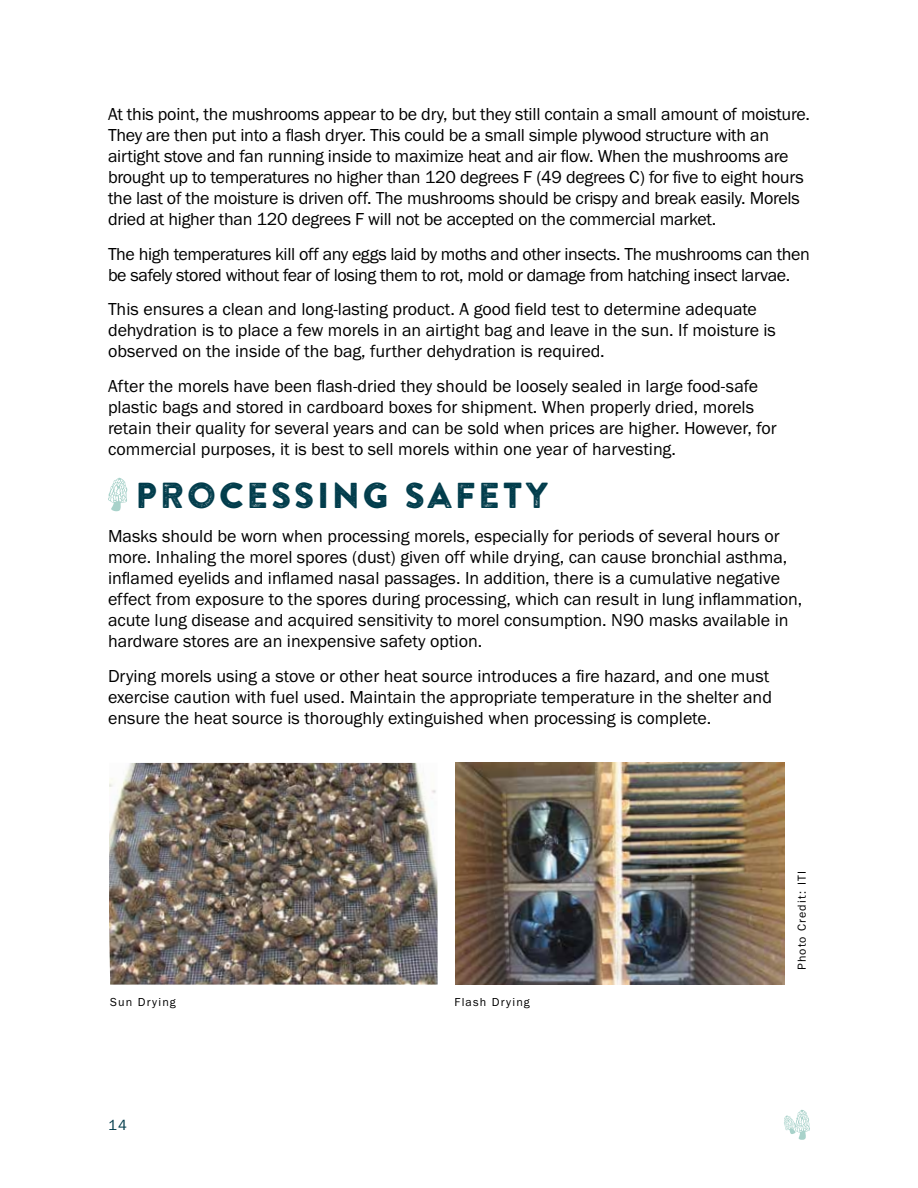
<style>
.page{position:relative;width:918px;height:1188px;background:#fff}
.page>*{position:absolute;margin:0;border:0;box-sizing:border-box;transform-origin:0 0}
.t1{font:36px "Brandon Printed One";letter-spacing:.05em;color:#003c4b}
.t2{font:18px/21px "Franklin Gothic URW Boo";letter-spacing:-.005em;color:#000}
.t3{font:15px "Franklin Gothic URW Boo";color:#003c4b}
.t4{font:12px "Franklin Gothic URW Boo";letter-spacing:.1em;color:#000}
</style>
<div class="page">
<svg style="left:784px;top:1109px;width:26px;height:31px"></svg>
<svg style="left:108px;top:477px;width:19px;height:35px"></svg>
<img style="left:109px;top:763px;width:329px;height:222px">
<img style="left:456px;top:763px;width:328px;height:222px">
<p class="t2" style="left:108px;top:103px;width:703px">At this point, the mushrooms appear to be dry, but they still contain a small amount of moisture.<br>They are then put into a flash dryer. This could be a small simple plywood structure with an airtight stove and fan running inside to maximize heat and air flow. When the mushrooms are brought up to temperatures no higher than 120 degrees F (49 degrees C) for five to eight hours the last of the moisture is driven off. The mushrooms should be crispy and break easily. Morels dried at higher than 120 degrees F will not be accepted on the commercial market.</p>
<p class="t2" style="left:108px;top:243px;width:703px">The high temperatures kill off any eggs laid by moths and other insects. The mushrooms can then be safely stored without fear of losing them to rot, mold or damage from hatching insect larvae.</p>
<p class="t2" style="left:108px;top:298px;width:670px">This ensures a clean and long-lasting product. A good field test to determine adequate dehydration is to place a few morels in an airtight bag and leave in the sun. If moisture is observed on the inside of the bag, further dehydration is required.</p>
<p class="t2" style="left:108px;top:375px;width:670px">After the morels have been flash-dried they should be loosely sealed in large food-safe plastic bags and stored in cardboard boxes for shipment. When properly dried, morels retain their quality for several years and can be sold when prices are higher. However, for commercial purposes, it is best to sell morels within one year of harvesting.</p>
<h1 class="t1" style="left:135px;top:472px;width:415px">PROCESSING SAFETY</h1>
<p class="t2" style="left:108px;top:525px;width:696px">Masks should be worn when processing morels, especially for periods of several hours or more. Inhaling the morel spores (dust) given off while drying, can cause bronchial asthma, inflamed eyelids and inflamed nasal passages. In addition, there is a cumulative negative effect from exposure to the spores during processing, which can result in lung inflammation, acute lung disease and acquired sensitivity to morel consumption. N90 masks available in hardware stores are an inexpensive safety option.</p>
<p class="t2" style="left:108px;top:665px;width:666px">Drying morels using a stove or other heat source introduces a fire hazard, and one must exercise caution with fuel used. Maintain the appropriate temperature in the shelter and ensure the heat source is thoroughly extinguished when processing is complete.</p>
<p class="t4" style="left:110px;top:995px;width:67px">Sun Drying</p>
<p class="t4" style="left:454px;top:995px;width:77px">Flash Drying</p>
<p class="t3" style="left:108px;top:1116px;width:21px">14</p>
<p class="t4" style="left:795px;top:970px;width:100px;rotate:-90deg">Photo Credit: ITI</p>
</div>
